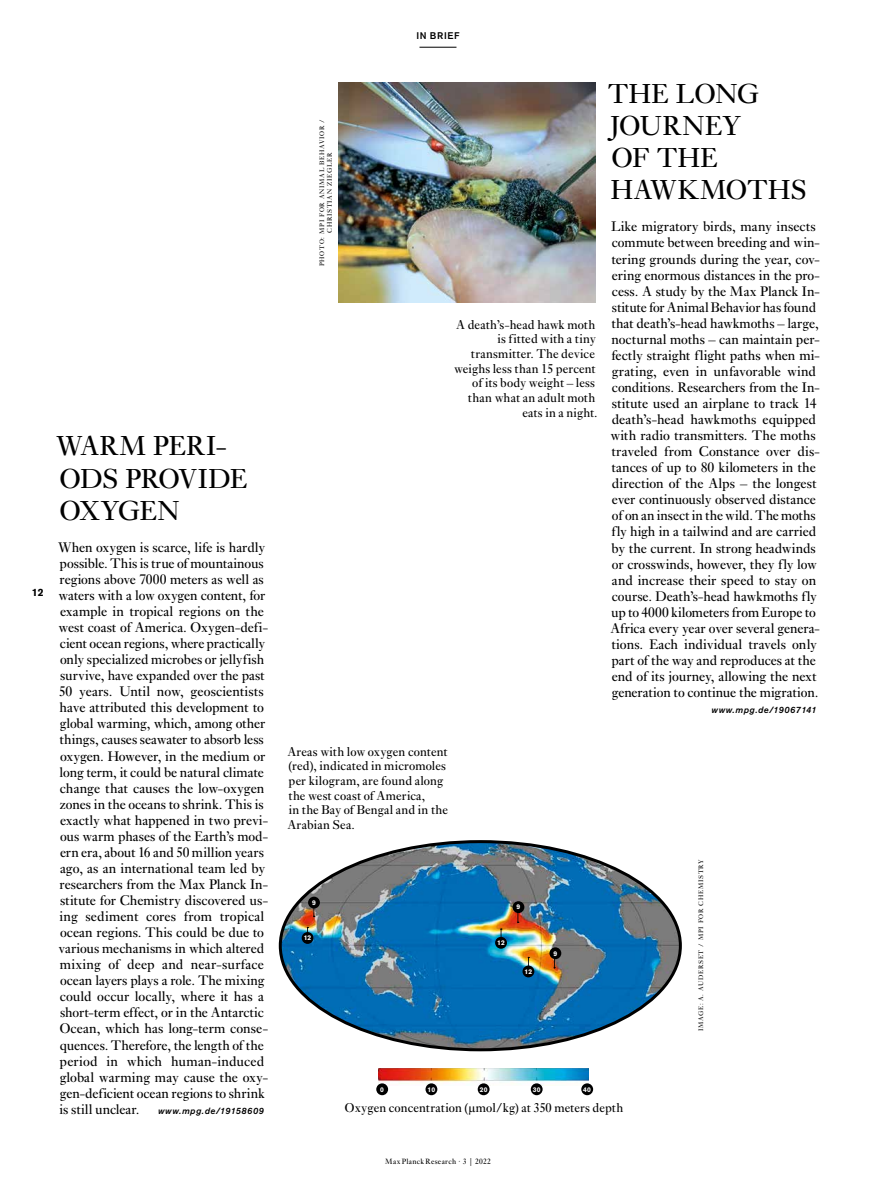
<style>
.page{position:relative;width:893px;height:1191px;background:#fff}
.page>*{position:absolute;margin:0;border:0;box-sizing:border-box;transform-origin:0 0}
.t1{font:28.5px/32.1px "Ehrhardt MT Pro";color:#000}
.t2{font:14.4px/16px "Ehrhardt MT Pro";color:#000}
.t3{font:13.2px/14.7px "Ehrhardt MT Pro";letter-spacing:.01em;color:#000;text-align:right}
.t4{font:700 10.5px "Akzidenz Grotesk Pro";color:#000}
.t5{font:500 9.6px "Akzidenz Grotesk Pro";letter-spacing:.06em;color:#000}
.t6{font:italic 500 9px "Akzidenz Grotesk Pro";letter-spacing:.06em;color:#000}
.t7{font:7.95px "Ehrhardt MT Pro";letter-spacing:.04em;color:#000}
.t8{font:6.75px/7.5px "Ehrhardt MT Pro";letter-spacing:.11em;color:#000;text-align:center}
.t9{font:700 6.75px "Akzidenz Grotesk Pro";letter-spacing:-.005em;color:#fff}
</style>
<div class="page">
<img style="left:280px;top:841px;width:400px;height:208px">
<img style="left:378px;top:1068px;width:210px;height:18px">
<div style="left:495px;top:937px;width:12px;height:11px;background:#000;border-radius:50%"></div>
<div style="left:549px;top:947px;width:12px;height:12px;background:#000;border-radius:50%"></div>
<div style="left:512px;top:901px;width:12px;height:12px;background:#000;border-radius:50%"></div>
<div style="left:376px;top:1083px;width:12px;height:12px;background:#000;border-radius:50%"></div>
<div style="left:425px;top:1083px;width:12px;height:12px;background:#000;border-radius:50%"></div>
<div style="left:478px;top:1083px;width:12px;height:12px;background:#000;border-radius:50%"></div>
<div style="left:531px;top:1083px;width:12px;height:12px;background:#000;border-radius:50%"></div>
<div style="left:581px;top:1083px;width:12px;height:12px;background:#000;border-radius:50%"></div>
<svg style="left:517px;top:913px;width:2px;height:10px"></svg>
<svg style="left:313px;top:908px;width:2px;height:9px"></svg>
<svg style="left:500px;top:928px;width:2px;height:9px"></svg>
<div style="left:522px;top:965px;width:12px;height:12px;background:#000;border-radius:50%"></div>
<div style="left:302px;top:932px;width:12px;height:12px;background:#000;border-radius:50%"></div>
<div style="left:308px;top:896px;width:12px;height:12px;background:#000;border-radius:50%"></div>
<hr style="left:419px;top:47px;width:37px;height:1px;background:#000">
<img style="left:338px;top:83px;width:258px;height:219px">
<p class="t4" style="left:32px;top:585px;width:13px">12</p>
<h1 class="t1" style="left:56px;top:431px;width:193px">WARM PERI-<br>ODS PROVIDE<br>OXYGEN</h1>
<p class="t2" style="left:58px;top:539px;width:211px">When oxygen is scarce, life is hardly possible. This is true of mountainous regions above 7000 meters as well as waters with a low oxygen content, for example in tropical regions on the west coast of America. Oxygen-defi&shy;cient ocean regions, where practically only specialized microbes or jellyfish survive, have expanded over the past 50 years. Until now, geoscientists have attributed this development to global warming, which, among other things, causes seawater to absorb less oxygen. However, in the medium or long term, it could be natural climate change that causes the low-oxygen zones in the oceans to shrink. This is exactly what happened in two previ&shy;ous warm phases of the Earth’s mod&shy;ern era, about 16 and 50 million years ago, as an international team led by researchers from the Max Planck In&shy;stitute for Chemistry discovered us&shy;ing sediment cores from tropical ocean regions. This could be due to various mechanisms in which altered mixing of deep and near-surface ocean layers plays a role. The mixing could occur locally, where it has a short-term effect, or in the Antarctic Ocean, which has long-term conse&shy;quences. Therefore, the length of the period in which human-induced global warming may cause the oxy&shy;gen-deficient ocean regions to shrink is still unclear.</p>
<p class="t6" style="left:158px;top:1104px;width:107px">www.mpg.de/19158609</p>
<p class="t5" style="left:416px;top:30px;width:45px">IN BRIEF</p>
<p class="t8" style="left:318px;top:266px;width:148px;rotate:-90deg">PHOTO: MPI FOR ANIMAL BEHAVIOR /<br>CHRISTIAN ZIEGLER</p>
<p class="t3" style="left:454px;top:317px;width:145px">A death’s-head hawk moth is fitted with a tiny transmitter. The device weighs less than 15 percent of its body weight – less than what an adult moth eats in a night.</p>
<h1 class="t1" style="left:608px;top:78px;width:201px">THE LONG<br>JOURNEY<br>OF THE<br>HAWKMOTHS</h1>
<p class="t2" style="left:610px;top:219px;width:211px">Like migratory birds, many insects commute between breeding and win&shy;tering grounds during the year, cov&shy;ering enormous distances in the pro&shy;cess. A study by the Max Planck In&shy;stitute for Animal Behavior has found that death’s-head hawkmoths – large, nocturnal moths – can maintain per&shy;fectly straight flight paths when mi&shy;grating, even in unfavorable wind conditions. Researchers from the In&shy;stitute used an airplane to track 14 death’s-head hawkmoths equipped with radio transmitters. The moths traveled from Constance over dis&shy;tances of up to 80 kilometers in the direction of the Alps – the longest ever continuously observed distance of on an insect in the wild. The moths fly high in a tailwind and are carried by the current. In strong headwinds or crosswinds, however, they fly low and increase their speed to stay on course. Death’s-head hawkmoths fly up to 4000 kilometers from Europe to Africa every year over several genera&shy;tions. Each individual travels only part of the way and reproduces at the end of its journey, allowing the next generation to continue the migration.</p>
<p class="t6" style="left:711px;top:704px;width:107px">www.mpg.de/19067141</p>
<p class="t3" style="left:287px;top:744px;width:162px;text-align:left">Areas with low oxygen content (red), indicated in micromoles per kilogram, are found along the west coast of America,<br>in the Bay of Bengal and in the<br>Arabian Sea.</p>
<p class="t9" style="left:312px;top:898px;width:5px">9</p>
<p class="t9" style="left:304px;top:933px;width:9px">12</p>
<p class="t9" style="left:517px;top:902px;width:5px">9</p>
<p class="t9" style="left:497px;top:938px;width:9px">12</p>
<p class="t9" style="left:525px;top:967px;width:9px">12</p>
<p class="t9" style="left:553px;top:948px;width:5px">9</p>
<p class="t8" style="left:697px;top:1031px;width:173px;rotate:-90deg">IMAGE: A. AUDERSET / MPI FOR CHEMISTRY</p>
<p class="t9" style="left:380px;top:1084px;width:5px">0</p>
<p class="t9" style="left:428px;top:1084px;width:9px">10</p>
<p class="t9" style="left:480px;top:1084px;width:9px">20</p>
<p class="t9" style="left:533px;top:1084px;width:9px">30</p>
<p class="t9" style="left:583px;top:1084px;width:9px">40</p>
<p class="t3" style="left:345px;top:1100px;width:280px">Oxygen concentration (μmol/kg) at 350 meters depth</p>
<p class="t7" style="left:385px;top:1156px;width:107px">Max Planck Research · 3 | 2022</p>
</div>
